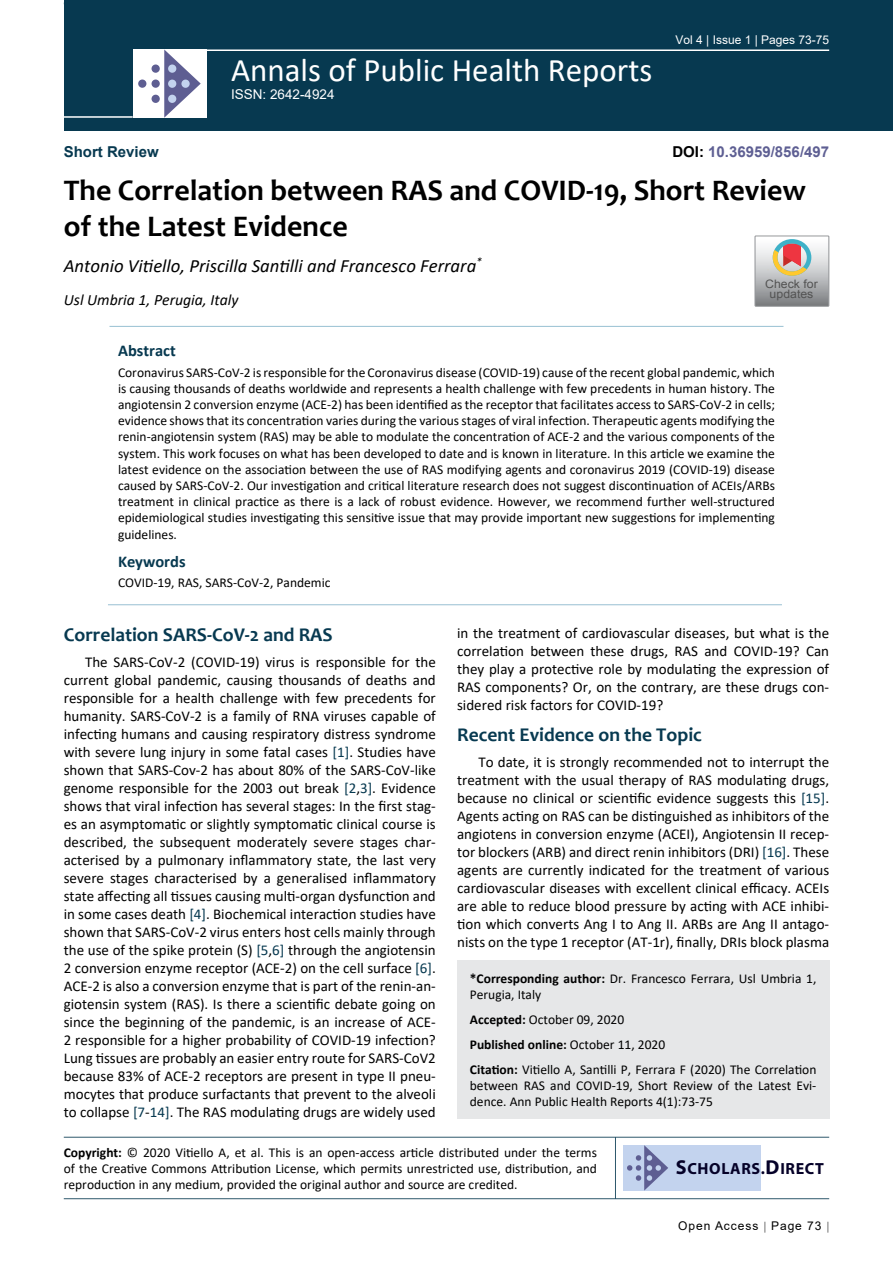
<style>
.page{position:relative;width:893px;height:1263px;background:#fff}
.page>*{position:absolute;margin:0;border:0;box-sizing:border-box;transform-origin:0 0}
.t1{font:33px "Calibri";color:#fff}
.t2{font:700 30px/36px "Candara";color:#000}
.t3{font:700 19.5px "Candara";color:#073950}
.t4{font:italic 18.75px "Calibri";color:#000}
.t5{font:700 16.5px "Calibri";color:#073950}
.t6{font:700 16.2px "Myriad Pro";letter-spacing:.04em;color:#050128}
.t7{font:italic 15.75px "Calibri";color:#000}
.t8{font:15px/18px "Calibri";color:#000;text-align:justify}
.t9{font:700 15px "Arial";color:#5e5f93}
.t10{font:700 15px "Arial";color:#073950}
.t11{font:13.5px/16.2px "Calibri";color:#000}
.t12{font:13.5px "Arial";color:#fff}
.t13{font:12px "Arial";color:#fff}
.t14{font:12px "Arial";letter-spacing:.08em;color:#000}
.t15{font:11.7px/10.1px "Arial";color:#535353;text-align:center;scale:1.06 1}
.s1{color:#000}
.s2{color:#073950}
.s3{font-weight:700}
.s4{font-size:20.25px}
</style>
<div class="page">
<div style="left:64px;top:0;width:829px;height:131px;background:#073950"></div>
<div style="left:457px;top:960px;width:372px;height:159px;background:#e6e7e8"></div>
<hr style="left:64px;top:1137px;width:765px;height:1px;background:#073950">
<hr style="left:64px;top:1198px;width:765px;height:1px;background:#073950">
<hr style="left:615px;top:1137px;width:1px;height:62px;background:#073950">
<div style="left:623px;top:1145px;width:138px;height:45px;background:#c3d3ee"></div>
<svg style="left:627px;top:1145px;width:41px;height:45px"></svg>
<hr style="left:204px;top:49px;width:625px;height:2px;background:#fff">
<hr style="left:64px;top:116px;width:69px;height:2px;background:#fff">
<div style="left:133px;top:49px;width:74px;height:69px;background:#fff"></div>
<svg style="left:164px;top:49px;width:37px;height:69px"></svg>
<div style="left:152px;top:65px;width:8px;height:8px;background:#5e5e92;border-radius:50%"></div>
<div style="left:138px;top:80px;width:8px;height:8px;background:#5e5e92;border-radius:50%"></div>
<div style="left:152px;top:80px;width:8px;height:8px;background:#5e5e92;border-radius:50%"></div>
<div style="left:168px;top:80px;width:8px;height:8px;background:#c3d3ee;border-radius:50%"></div>
<div style="left:181px;top:80px;width:9px;height:8px;background:#c3d3ee;border-radius:50%"></div>
<div style="left:168px;top:95px;width:8px;height:8px;background:#c3d3ee;border-radius:50%"></div>
<div style="left:168px;top:65px;width:8px;height:8px;background:#c3d3ee;border-radius:50%"></div>
<div style="left:152px;top:95px;width:8px;height:8px;background:#5e5e92;border-radius:50%"></div>
<hr style="left:109px;top:326px;width:674px;height:1px;background:#98c0d2">
<hr style="left:108px;top:604px;width:674px;height:1px;background:#98c0d2">
<svg style="left:755px;top:236px;width:74px;height:70px;background:#bdb6b3"></svg>
<h1 class="t1" style="left:231px;top:47px;width:423px">Annals of Public Health Reports</h1>
<p class="t12" style="left:231px;top:85px;width:105px">ISSN: 2642-4924</p>
<p class="t13" style="left:675px;top:31px;width:155px">Vol 4 | Issue 1 | Pages 73-75</p>
<p class="t9" style="left:672px;top:141px;width:158px"><span class="s1">DOI:</span> 10.36959/856/497</p>
<h2 class="t2" style="left:64px;top:172px;width:744px">The Correlation between RAS and COVID-19, Short Review of the Latest Evidence</h2>
<p class="t4" style="left:64px;top:252px;width:420px">Antonio Vitiello, Priscilla Santilli and Francesco Ferrara<sup>*</sup></p>
<p class="t7" style="left:64px;top:289px;width:176px">Usl Umbria 1, Perugia, Italy</p>
<p class="t10" style="left:64px;top:141px;width:97px">Short Review</p>
<p class="t15" style="left:765px;top:279px;width:51px">Check for updates</p>
<p class="t5" style="left:118px;top:339px;width:59px">Abstract</p>
<p class="t11" style="left:118px;top:364px;width:658px;text-align:justify">Coronavirus SARS-CoV-2 is responsible for the Coronavirus disease (COVID-19) cause of the recent global pandemic, which is causing thousands of deaths worldwide and represents a health challenge with few precedents in human history. The angiotensin 2 conversion enzyme (ACE-2) has been identified as the receptor that facilitates access to SARS-CoV-2 in cells; evidence shows that its concentration varies during the various stages of viral infection. Therapeutic agents modifying the renin-angiotensin system (RAS) may be able to modulate the concentration of ACE-2 and the various components of the system. This work focuses on what has been developed to date and is known in literature. In this article we examine the latest evidence on the association between the use of RAS modifying agents and coronavirus 2019 (COVID-19) disease caused by SARS-CoV-2. Our investigation and critical literature research does not suggest discontinuation of ACEIs/ARBs treatment in clinical practice as there is a lack of robust evidence. However, we recommend further well-structured epidemiological studies investigating this sensitive issue that may provide important new suggestions for implementing guidelines.</p>
<p class="t5" style="left:118px;top:550px;width:69px">Keywords</p>
<p class="t11" style="left:118px;top:574px;width:214px">COVID-19, RAS, SARS-CoV-2, Pandemic</p>
<h3 class="t3" style="left:64px;top:622px;width:270px">Correlation SARS-CoV-2 and RAS</h3>
<p class="t8" style="left:64px;top:653px;width:374px;text-indent:21px">The SARS-CoV-2 (COVID-19) virus is responsible for the current global pandemic, causing thousands of deaths and responsible for a health challenge with few precedents for humanity. SARS-CoV-2 is a family of RNA viruses capable of infecting humans and causing respiratory distress syndrome with severe lung injury in some fatal cases <span class="s2">[1]</span>. Studies have shown that SARS-Cov-2 has about 80% of the SARS-CoV-like genome responsible for the 2003 out break <span class="s2">[2</span>,<span class="s2">3]</span>. Evidence shows that viral infection has several stages: In the first stag&shy;es an asymptomatic or slightly symptomatic clinical course is described, the subsequent moderately severe stages char&shy;acterised by a pulmonary inflammatory state, the last very severe stages characterised by a generalised inflammatory state affecting all tissues causing multi-organ dysfunction and in some cases death <span class="s2">[4]</span>. Biochemical interaction studies have shown that SARS-CoV-2 virus enters host cells mainly through the use of the spike protein (S) <span class="s2">[5</span>,<span class="s2">6]</span> through the angiotensin 2 conversion enzyme receptor (ACE-2) on the cell surface <span class="s2">[6]</span>.<br>ACE-2 is also a conversion enzyme that is part of the renin-an&shy;giotensin system (RAS). Is there a scientific debate going on since the beginning of the pandemic, is an increase of ACE-2 responsible for a higher probability of COVID-19 infection?<br>Lung tissues are probably an easier entry route for SARS-CoV2 because 83% of ACE-2 receptors are present in type II pneu&shy;mocytes that produce surfactants that prevent to the alveoli to collapse <span class="s2">[7</span>-<span class="s2">14]</span>. The RAS modulating drugs are widely used</p>
<p class="t8" style="left:457px;top:623px;width:374px">in the treatment of cardiovascular diseases, but what is the correlation between these drugs, RAS and COVID-19? Can they play a protective role by modulating the expression of RAS components? Or, on the contrary, are these drugs con&shy;sidered risk factors for COVID-19?</p>
<h3 class="t3" style="left:457px;top:722px;width:246px">Recent Evidence on the Topic</h3>
<p class="t8" style="left:457px;top:753px;width:374px;text-indent:21px">To date, it is strongly recommended not to interrupt the treatment with the usual therapy of RAS modulating drugs, because no clinical or scientific evidence suggests this <span class="s2">[15]</span>.<br>Agents acting on RAS can be distinguished as inhibitors of the angiotens in conversion enzyme (ACEI), Angiotensin II recep&shy;tor blockers (ARB) and direct renin inhibitors (DRI) <span class="s2">[16]</span>. These agents are currently indicated for the treatment of various cardiovascular diseases with excellent clinical efficacy. ACEIs are able to reduce blood pressure by acting with ACE inhibi&shy;tion which converts Ang I to Ang II. ARBs are Ang II antago&shy;nists on the type 1 receptor (AT-1r), finally, DRIs block plasma</p>
<p class="t11" style="left:470px;top:970px;width:348px"><span class="s3">*Corresponding author:</span> Dr. Francesco Ferrara, Usl Umbria 1,<br>Perugia, Italy</p>
<p class="t11" style="left:470px;top:1007px;width:348px;line-height:24.8px"><span class="s3">Accepted:</span> October 09, 2020<br><span class="s3">Published online:</span> October 11, 2020<br><span class="s3">Citation:</span> Vitiello A, Santilli P, Ferrara F (2020) The Correlation</p>
<p class="t11" style="left:470px;top:1077px;width:348px">between RAS and COVID-19, Short Review of the Latest Evi&shy;dence. Ann Public Health Reports 4(1):73-75</p>
<p class="t11" style="left:64px;top:1144px;width:535px;text-align:justify"><span class="s3">Copyright:</span> © 2020 Vitiello A, et al. This is an open-access article distributed under the terms of the Creative Commons Attribution License, which permits unrestricted use, distribution, and reproduction in any medium, provided the original author and source are credited.</p>
<p class="t6" style="left:676px;top:1158px;width:150px"><span class="s4">S</span>CHOLARS.<span class="s4">D</span>IRECT</p>
<p class="t14" style="left:678px;top:1217px;width:145px">Open Access Page 73</p>
</div>
